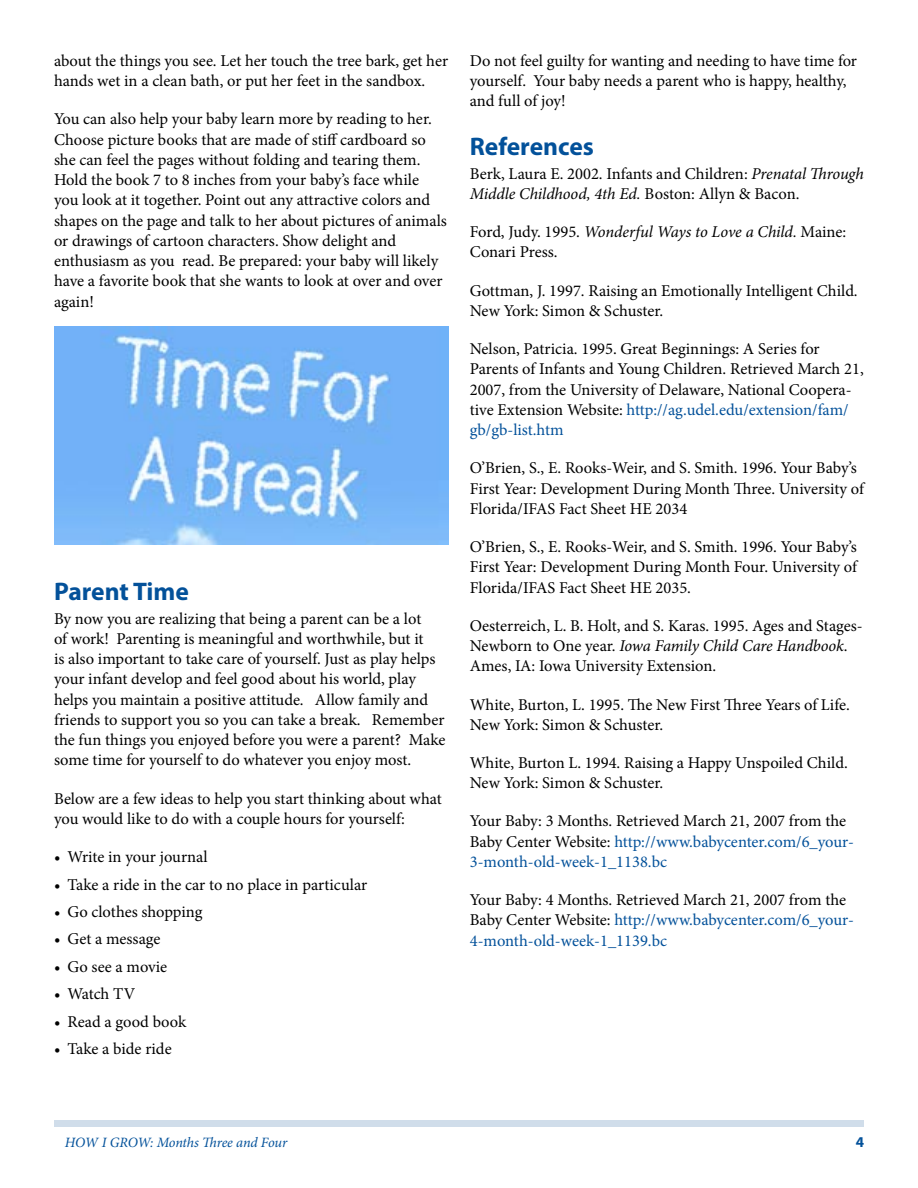
<style>
.page{position:relative;width:918px;height:1188px;background:#fff}
.page>*{position:absolute;margin:0;border:0;box-sizing:border-box;transform-origin:0 0}
.t1{font:700 25.5px "Myriad Pro";color:#03519a}
.t2{font:16.5px/20.2px "Minion Pro";letter-spacing:-.005em;color:#000}
.t3{font:700 15px "Myriad Pro";color:#03519a}
.t4{font:italic 14.25px "Minion Pro";letter-spacing:-.01em;color:#03519a}
.s1{font-style:italic}
.s2{color:#03519a}
</style>
<div class="page">
<div style="left:54px;top:1120px;width:810px;height:7px;background:#d0ddea"></div>
<img style="left:54px;top:326px;width:394px;height:218px">
<p class="t2" style="left:54px;top:51px;width:396px">about the things you see. Let her touch the tree bark, get her hands wet in a clean bath, or put her feet in the sandbox.</p>
<p class="t2" style="left:54px;top:109px;width:394px">You can also help your baby learn more by reading to her.<br>Choose picture books that are made of stiff cardboard so she can feel the pages without folding and tearing them.<br>Hold the book 7 to 8 inches from your baby’s face while you look at it together. Point out any attractive colors and shapes on the page and talk to her about pictures of animals or drawings of cartoon characters. Show delight and enthusiasm as you read. Be prepared: your baby will likely have a favorite book that she wants to look at over and over again!</p>
<h1 class="t1" style="left:54px;top:575px;width:136px">Parent Time</h1>
<p class="t2" style="left:54px;top:608px;width:393px">By now you are realizing that being a parent can be a lot<br>of work! Parenting is meaningful and worthwhile, but it<br>is also important to take care of yourself. Just as play helps your infant develop and feel good about his world, play helps you maintain a positive attitude. Allow family and friends to support you so you can take a break. Remember the fun things you enjoyed before you were a parent? Make some time for yourself to do whatever you enjoy most.</p>
<p class="t2" style="left:54px;top:788px;width:389px">Below are a few ideas to help you start thinking about what you would like to do with a couple hours for yourself:</p>
<p class="t2" style="left:54px;top:847px;width:155px">• Write in your journal</p>
<p class="t2" style="left:54px;top:874px;width:315px">• Take a ride in the car to no place in particular</p>
<p class="t2" style="left:54px;top:902px;width:150px">• Go clothes shopping</p>
<p class="t2" style="left:54px;top:929px;width:108px">• Get a message</p>
<p class="t2" style="left:54px;top:957px;width:115px">• Go see a movie</p>
<p class="t2" style="left:54px;top:984px;width:83px">• Watch TV</p>
<p class="t2" style="left:54px;top:1012px;width:134px">• Read a good book</p>
<p class="t2" style="left:54px;top:1039px;width:119px">• Take a bide ride</p>
<p class="t2" style="left:470px;top:51px;width:389px">Do not feel guilty for wanting and needing to have time for yourself. Your baby needs a parent who is happy, healthy, and full of joy!</p>
<h1 class="t1" style="left:470px;top:130px;width:126px">References</h1>
<p class="t2" style="left:470px;top:163px;width:396px">Berk, Laura E. 2002. Infants and Children: <span class="s1">Prenatal Through<br>Middle Childhood, 4th Ed.</span> Boston: Allyn &amp; Bacon.</p>
<p class="t2" style="left:470px;top:222px;width:378px">Ford, Judy. 1995. <span class="s1">Wonderful Ways to Love a Child.</span> Maine:<br>Conari Press.</p>
<p class="t2" style="left:470px;top:280px;width:389px">Gottman, J. 1997. Raising an Emotionally Intelligent Child.<br>New York: Simon &amp; Schuster.</p>
<p class="t2" style="left:470px;top:339px;width:395px">Nelson, Patricia. 1995. Great Beginnings: A Series for Parents of Infants and Young Children. Retrieved March 21, 2007, from the University of Delaware, National Coopera&shy;tive Extension Website: <span class="s2">http://ag.udel.edu/extension/fam/ gb/gb-list.htm</span></p>
<p class="t2" style="left:470px;top:458px;width:396px">O’Brien, S., E. Rooks-Weir, and S. Smith. 1996. Your Baby’s<br>First Year: Development During Month Three. University of<br>Florida/IFAS Fact Sheet HE 2034</p>
<p class="t2" style="left:470px;top:537px;width:389px;text-align:justify">O’Brien, S., E. Rooks-Weir, and S. Smith. 1996. Your Baby’s First Year: Development During Month Four. University of Florida/IFAS Fact Sheet HE 2035.</p>
<p class="t2" style="left:470px;top:615px;width:394px">Oesterreich, L. B. Holt, and S. Karas. 1995. Ages and Stages-<br>Newborn to One year. <span class="s1">Iowa Family Child Care Handbook</span>.<br>Ames, IA: Iowa University Extension.</p>
<p class="t2" style="left:470px;top:694px;width:381px">White, Burton, L. 1995. The New First Three Years of Life.<br>New York: Simon &amp; Schuster.</p>
<p class="t2" style="left:470px;top:753px;width:379px">White, Burton L. 1994. Raising a Happy Unspoiled Child.<br>New York: Simon &amp; Schuster.</p>
<p class="t2" style="left:470px;top:811px;width:386px">Your Baby: 3 Months. Retrieved March 21, 2007 from the<br>Baby Center Website: <span class="s2">http://www.babycenter.com/6_your-<br>3-month-old-week-1_1138.bc</span></p>
<p class="t2" style="left:470px;top:890px;width:386px">Your Baby: 4 Months. Retrieved March 21, 2007 from the<br>Baby Center Website: <span class="s2">http://www.babycenter.com/6_your-<br>4-month-old-week-1_1139.bc</span></p>
<p class="t4" style="left:65px;top:1133px;width:224px">HOW I GROW: Months Three and Four</p>
<p class="t3" style="left:856px;top:1133px;width:10px">4</p>
</div>
